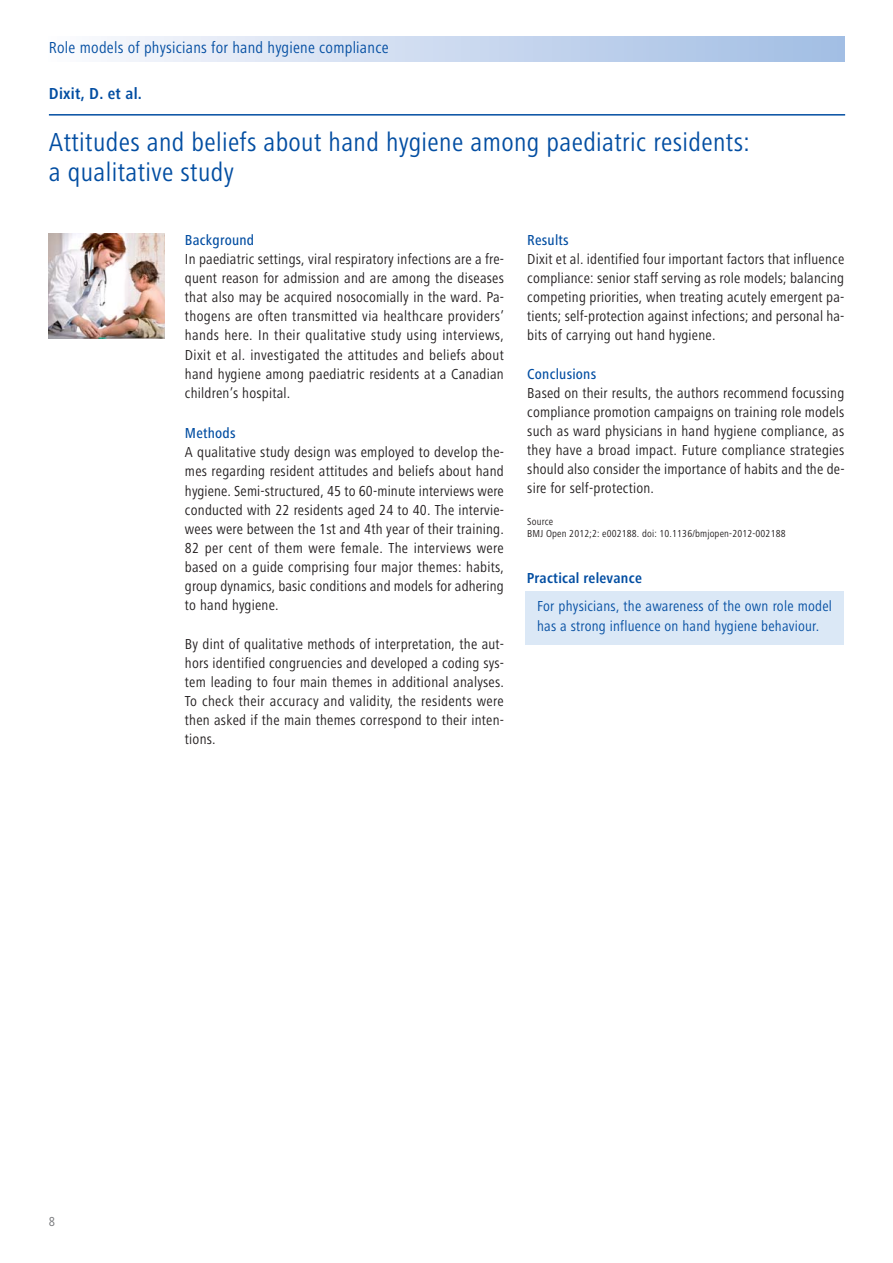
<style>
.page{position:relative;width:893px;height:1263px;background:#fff}
.page>*{position:absolute;margin:0;border:0;box-sizing:border-box;transform-origin:0 0}
.t1{font:27px/30px "Hartmann";letter-spacing:.015em;color:#034ea2}
.t2{font:16.5px "Hartmann";letter-spacing:.015em;color:#034ea2}
.t3{font:700 16.5px "Hartmann";letter-spacing:.015em;color:#034ea2}
.t4{font:15px/19.2px "Hartmann";letter-spacing:.015em;color:#231f20;text-align:justify}
.t5{font:15px/19.2px "Hartmann";letter-spacing:.015em;color:#034ea2}
.t6{font:500 15px "Hartmann";letter-spacing:.015em;color:#034ea2}
.t7{font:700 15px "Hartmann";letter-spacing:.015em;color:#034ea2}
.t8{font:13.5px "Hartmann";color:#77787b}
.t9{font:10.5px/12px "Hartmann";letter-spacing:.015em;color:#231f20}
</style>
<div class="page">
<hr style="left:49px;top:114px;width:796px;height:2px;background:#034ea2">
<img style="left:49px;top:234px;width:115px;height:105px">
<div style="left:49px;top:37px;width:795px;height:25px;background:linear-gradient(to right,#fafafd,#a1bde3)"></div>
<div style="left:525px;top:591px;width:319px;height:54px;background:#dbe8f6"></div>
<p class="t2" style="left:49px;top:41px;width:341px">Role models of physicians for hand hygiene compliance</p>
<p class="t3" style="left:49px;top:87px;width:94px">Dixit, D. et al.</p>
<h1 class="t1" style="left:49px;top:130px;width:702px">Attitudes and beliefs about hand hygiene among paediatric residents: a qualitative study</h1>
<p class="t6" style="left:185px;top:234px;width:71px">Background</p>
<p class="t4" style="left:185px;top:250px;width:321px">In paediatric settings, viral respiratory infections are a fre&shy;quent reason for admission and are among the diseases that also may be acquired nosocomially in the ward. Pa&shy;thogens are often transmitted via healthcare providers’ hands here. In their qualitative study using interviews, Dixit et al. investigated the attitudes and beliefs about hand hygiene among paediatric residents at a Canadian children’s hospital.</p>
<p class="t6" style="left:185px;top:427px;width:52px">Methods</p>
<p class="t4" style="left:185px;top:444px;width:321px">A qualitative study design was employed to develop the&shy;mes regarding resident attitudes and beliefs about hand hygiene. Semi-structured, 45 to 60-minute interviews were conducted with 22 residents aged 24 to 40. The intervie&shy;wees were between the 1st and 4th year of their training.<br>82 per cent of them were female. The interviews were based on a guide comprising four major themes: habits, group dynamics, basic conditions and models for adhering to hand hygiene.</p>
<p class="t4" style="left:185px;top:635px;width:321px">By dint of qualitative methods of interpretation, the aut&shy;hors identified congruencies and developed a coding sys&shy;tem leading to four main themes in additional analyses.<br>To check their accuracy and validity, the residents were then asked if the main themes correspond to their inten&shy;tions.</p>
<p class="t6" style="left:527px;top:234px;width:43px">Results</p>
<p class="t4" style="left:527px;top:250px;width:319px">Dixit et al. identified four important factors that influence compliance: senior staff serving as role models; balancing competing priorities, when treating acutely emergent pa&shy;tients; self-protection against infections; and personal ha&shy;bits of carrying out hand hygiene.</p>
<p class="t6" style="left:527px;top:368px;width:70px">Conclusions</p>
<p class="t4" style="left:527px;top:384px;width:319px">Based on their results, the authors recommend focussing compliance promotion campaigns on training role models such as ward physicians in hand hygiene compliance, as they have a broad impact. Future compliance strategies should also consider the importance of habits and the de&shy;sire for self-protection.</p>
<p class="t9" style="left:527px;top:516px;width:260px">Source<br>BMJ Open 2012;2: e002188. doi: 10.1136/bmjopen-2012-002188</p>
<p class="t7" style="left:527px;top:572px;width:117px">Practical relevance</p>
<p class="t5" style="left:537px;top:598px;width:296px">For physicians, the awareness of the own role model has a strong influence on hand hygiene behaviour.</p>
<p class="t8" style="left:49px;top:1216px;width:8px">8</p>
</div>
